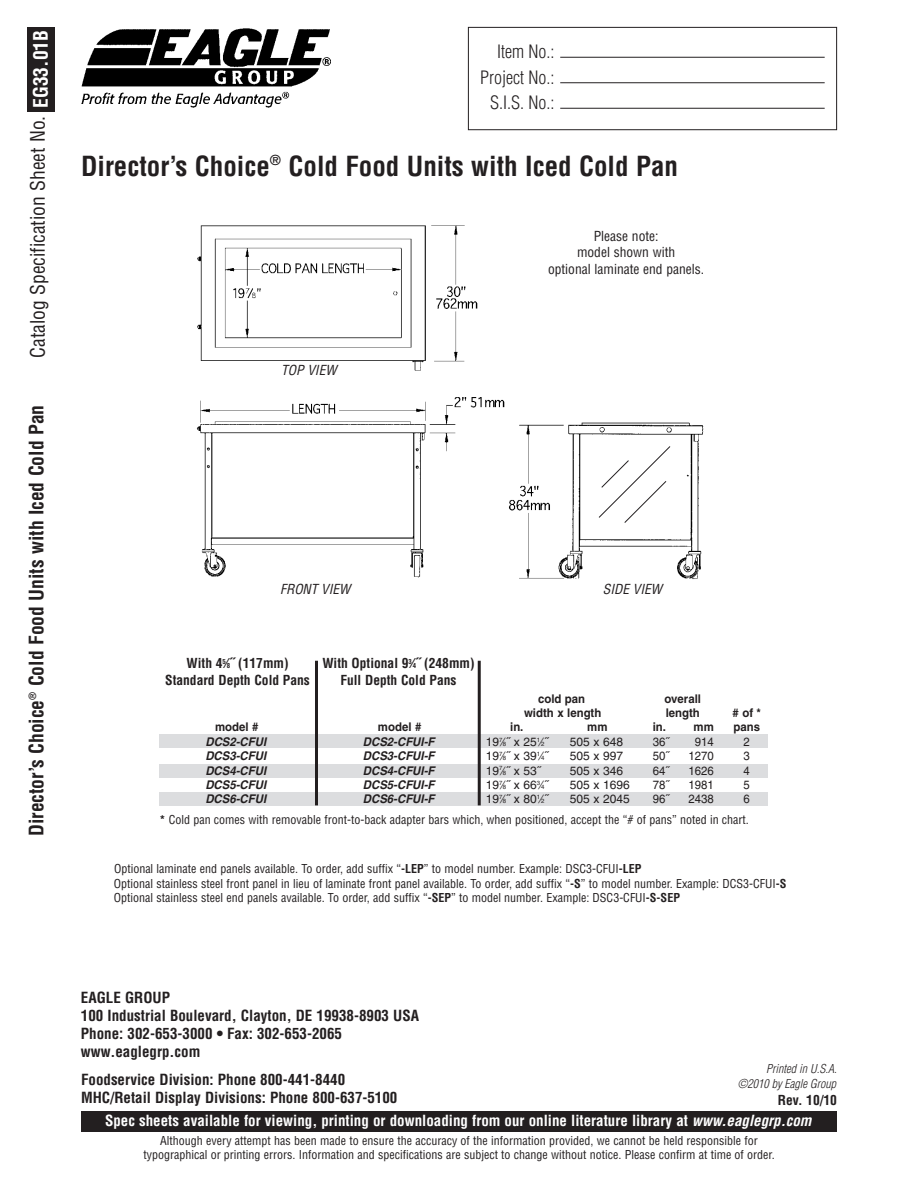
<style>
.page{position:relative;width:918px;height:1188px;background:#fff}
.page>*{position:absolute;margin:0;border:0;box-sizing:border-box;transform-origin:0 0}
.t1{font:700 condensed 27px "Helvetica";color:#231f20}
.t2{font:700 condensed 19.5px "Helvetica";color:#231f20}
.t3{font:condensed 19.5px "Helvetica";color:#231f20}
.t4{font:300 condensed 18px/25.5px "Helvetica";color:#231f20;text-align:right}
.t5{font:700 condensed 15px/18px "Helvetica";color:#231f20}
.t6{font:700 condensed 15px "Helvetica";color:#fff}
.t7{font:700 condensed 13.5px/16.2px "Helvetica";color:#231f20;text-align:center}
.t8{font:condensed 13.5px/16.2px "Helvetica";color:#231f20;text-align:center}
.t9{font:italic condensed 13.5px "Helvetica";color:#231f20}
.t10{font:condensed 12px/14.4px "Helvetica";color:#231f20;text-align:center}
.t11{font:italic 700 12px "Helvetica";color:#231f20;scale:.95 1}
.t12{font:12px "Helvetica";color:#231f20}
.t13{font:700 12px "Helvetica";color:#231f20;scale:.95 1}
.t14{font:12px "Helvetica";color:#231f20;scale:.95 1}
.t15{font:italic 300 condensed 12px "Helvetica";color:#231f20}
.s1{font-weight:700;color:#fff}
.s2{font-size:6.75px}
.s3{font-size:6px}
.s4{font-weight:700}
.s5{font-style:italic}
</style>
<div class="page">
<div style="left:81px;top:1111px;width:756px;height:21px;background:#231f20"></div>
<img style="left:81px;top:28px;width:250px;height:79px">
<div style="left:27px;top:27px;width:28px;height:84px;background:#231f20"></div>
<div style="left:468px;top:27px;width:369px;height:103px;border:1px solid #231f20"></div>
<hr style="left:560px;top:82px;width:265px;height:1px;background:#231f20">
<hr style="left:560px;top:57px;width:265px;height:1px;background:#231f20">
<hr style="left:560px;top:108px;width:265px;height:1px;background:#231f20">
<div style="left:159px;top:734px;width:609px;height:14px;background:#dcdddf"></div>
<div style="left:159px;top:764px;width:609px;height:13px;background:#dcdddf"></div>
<div style="left:159px;top:792px;width:609px;height:14px;background:#dcdddf"></div>
<img style="left:196px;top:225px;width:508px;height:355px">
<svg style="left:599px;top:446px;width:72px;height:77px"></svg>
<hr style="left:478px;top:661px;width:3px;height:144px;background:#231f20">
<hr style="left:315px;top:661px;width:3px;height:144px;background:#231f20">
<h2 class="t3" style="left:25px;top:358px;width:329px;rotate:-90deg">Catalog Specification Sheet No. <span class="s1">EG33.01B</span></h2>
<h2 class="t2" style="left:25px;top:836px;width:433px;rotate:-90deg">Director’s Choice<sup>®</sup> Cold Food Units with Iced Cold Pan</h2>
<h3 class="t4" style="left:480px;top:39px;width:76px">Item No.:<br>Project No.:<br>S.I.S. No.:</h3>
<h1 class="t1" style="left:81px;top:149px;width:599px">Director’s Choice<sup>®</sup> Cold Food Units with Iced Cold Pan</h1>
<p class="t9" style="left:281px;top:361px;width:57px">TOP VIEW</p>
<p class="t8" style="left:548px;top:228px;width:158px">Please note:<br>model shown with<br>optional laminate end panels.</p>
<p class="t9" style="left:280px;top:580px;width:72px">FRONT VIEW</p>
<p class="t9" style="left:603px;top:580px;width:61px">SIDE VIEW</p>
<p class="t7" style="left:165px;top:655px;width:146px">With 4<sup>5</sup>⁄<span class="s2">8</span>˝ (117mm)<br>Standard Depth Cold Pans</p>
<p class="t7" style="left:322px;top:655px;width:154px">With Optional 9<sup>3</sup>⁄<span class="s2">4</span>˝ (248mm)<br>Full Depth Cold Pans</p>
<p class="t13" style="left:538px;top:691px;width:51px">cold pan</p>
<p class="t13" style="left:665px;top:691px;width:40px">overall</p>
<p class="t13" style="left:524px;top:705px;width:83px">width x length</p>
<p class="t13" style="left:666px;top:705px;width:37px">length</p>
<p class="t13" style="left:733px;top:705px;width:32px"># of *</p>
<p class="t13" style="left:215px;top:720px;width:47px">model #</p>
<p class="t13" style="left:378px;top:720px;width:47px">model #</p>
<p class="t13" style="left:510px;top:720px;width:16px">in.</p>
<p class="t13" style="left:587px;top:720px;width:23px">mm</p>
<p class="t13" style="left:653px;top:720px;width:66px">in. mm</p>
<p class="t13" style="left:734px;top:720px;width:30px">pans</p>
<p class="t11" style="left:205px;top:734px;width:65px">DCS2-CFUI</p>
<p class="t11" style="left:363px;top:734px;width:77px">DCS2-CFUI-F</p>
<p class="t12" style="left:486px;top:735px;width:64px">19<sup>7</sup>⁄<span class="s3">8</span>˝ x 25<sup>1</sup>⁄<span class="s3">2</span>˝</p>
<p class="t12" style="left:570px;top:735px;width:55px">505 x 648</p>
<p class="t14" style="left:653px;top:735px;width:19px">36˝</p>
<p class="t14" style="left:695px;top:735px;width:22px">914</p>
<p class="t14" style="left:744px;top:735px;width:8px">2</p>
<p class="t11" style="left:205px;top:749px;width:65px">DCS3-CFUI</p>
<p class="t11" style="left:363px;top:749px;width:77px">DCS3-CFUI-F</p>
<p class="t12" style="left:486px;top:749px;width:64px">19<sup>7</sup>⁄<span class="s3">8</span>˝ x 39<sup>1</sup>⁄<span class="s3">4</span>˝</p>
<p class="t12" style="left:570px;top:749px;width:55px">505 x 997</p>
<p class="t14" style="left:653px;top:749px;width:19px">50˝</p>
<p class="t14" style="left:688px;top:749px;width:28px">1270</p>
<p class="t14" style="left:744px;top:749px;width:8px">3</p>
<p class="t11" style="left:205px;top:763px;width:65px">DCS4-CFUI</p>
<p class="t11" style="left:363px;top:763px;width:77px">DCS4-CFUI-F</p>
<p class="t12" style="left:486px;top:763px;width:57px">19<sup>7</sup>⁄<span class="s3">8</span>˝ x 53˝</p>
<p class="t12" style="left:570px;top:763px;width:55px">505 x 346</p>
<p class="t14" style="left:653px;top:763px;width:19px">64˝</p>
<p class="t14" style="left:688px;top:763px;width:28px">1626</p>
<p class="t14" style="left:744px;top:763px;width:8px">4</p>
<p class="t11" style="left:205px;top:777px;width:65px">DCS5-CFUI</p>
<p class="t11" style="left:363px;top:777px;width:77px">DCS5-CFUI-F</p>
<p class="t12" style="left:486px;top:778px;width:64px">19<sup>7</sup>⁄<span class="s3">8</span>˝ x 66<sup>3</sup>⁄<span class="s3">4</span>˝</p>
<p class="t12" style="left:570px;top:778px;width:62px">505 x 1696</p>
<p class="t14" style="left:653px;top:778px;width:19px">78˝</p>
<p class="t14" style="left:688px;top:778px;width:28px">1981</p>
<p class="t14" style="left:744px;top:778px;width:8px">5</p>
<p class="t11" style="left:205px;top:792px;width:65px">DCS6-CFUI</p>
<p class="t11" style="left:363px;top:792px;width:77px">DCS6-CFUI-F</p>
<p class="t12" style="left:486px;top:792px;width:64px">19<sup>7</sup>⁄<span class="s3">8</span>˝ x 80<sup>1</sup>⁄<span class="s3">2</span>˝</p>
<p class="t12" style="left:570px;top:792px;width:62px">505 x 2045</p>
<p class="t14" style="left:653px;top:792px;width:19px">96˝</p>
<p class="t14" style="left:688px;top:792px;width:28px">2438</p>
<p class="t14" style="left:744px;top:792px;width:8px">6</p>
<p class="t10" style="left:160px;top:812px;width:591px"><span class="s4">*</span> Cold pan comes with removable front-to-back adapter bars which, when positioned, accept the “# of pans” noted in chart.</p>
<p class="t10" style="left:114px;top:862px;width:674px;text-align:left">Optional laminate end panels available. To order, add suffix “<span class="s4">-LEP</span>” to model number. Example: DSC3-CFUI<span class="s4">-LEP<br></span>Optional stainless steel front panel in lieu of laminate front panel available. To order, add suffix “<span class="s4">-S</span>” to model number. Example: DCS3-CFUI<span class="s4">-S<br></span>Optional stainless steel end panels available. To order, add suffix “<span class="s4">-SEP</span>” to model number. Example: DSC3-CFUI<span class="s4">-S-SEP</span></p>
<p class="t5" style="left:81px;top:989px;width:340px">EAGLE GROUP<br>100 Industrial Boulevard, Clayton, DE 19938-8903 USA<br>Phone: 302-653-3000 • Fax: 302-653-2065 www.eaglegrp.com</p>
<p class="t15" style="left:766px;top:1062px;width:72px">Printed in U.S.A.</p>
<p class="t5" style="left:81px;top:1070px;width:266px">Foodservice Division: Phone 800-441-8440</p>
<p class="t15" style="left:738px;top:1077px;width:100px">©2010 by Eagle Group</p>
<p class="t5" style="left:81px;top:1088px;width:318px">MHC/Retail Display Divisions: Phone 800-637-5100</p>
<p class="t7" style="left:778px;top:1092px;width:61px">Rev. 10/10</p>
<p class="t6" style="left:105px;top:1112px;width:708px">Spec sheets available for viewing, printing or downloading from our online literature library at <span class="s5">www.eaglegrp.com</span></p>
<p class="t10" style="left:143px;top:1134px;width:633px;line-height:13.5px">Although every attempt has been made to ensure the accuracy of the information provided, we cannot be held responsible for typographical or printing errors. Information and specifications are subject to change without notice. Please confirm at time of order.</p>
</div>
